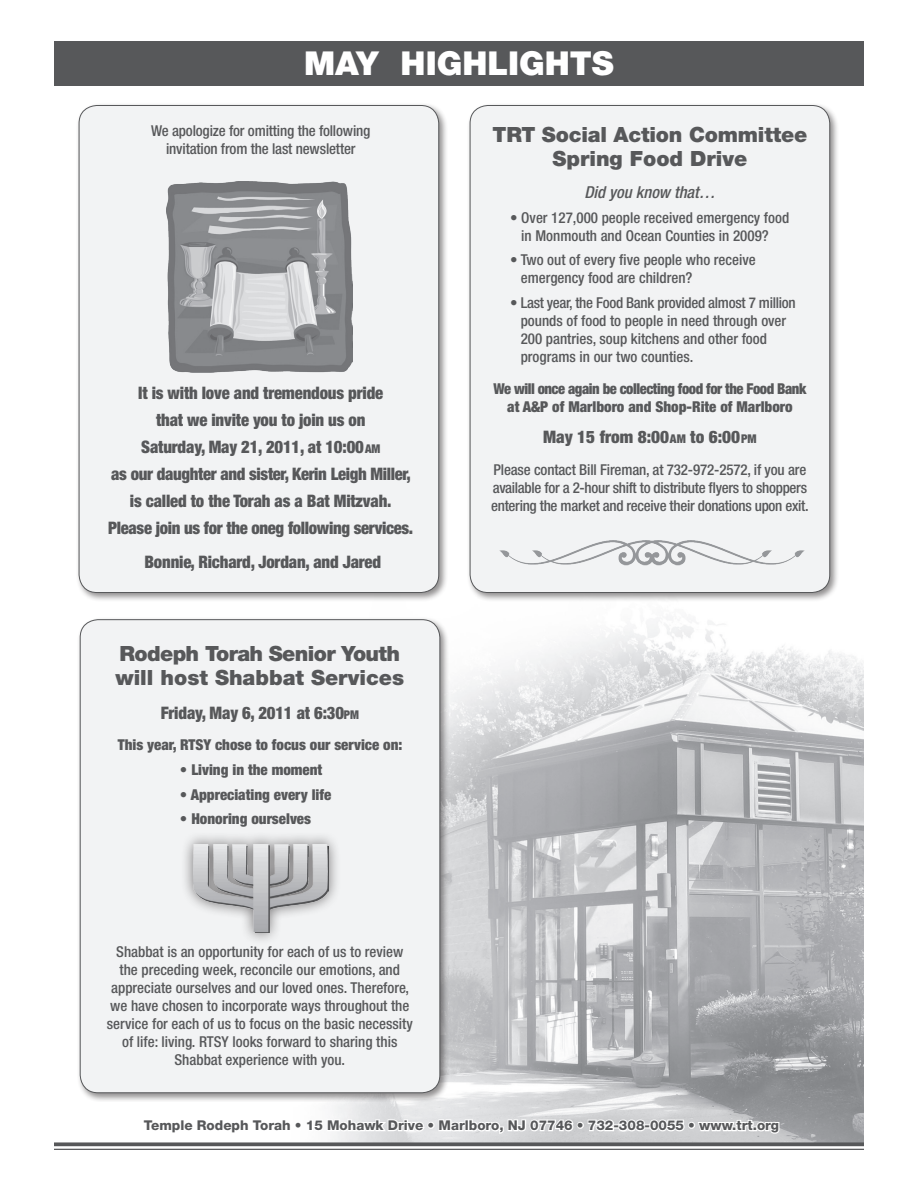
<style>
.page{position:relative;width:918px;height:1188px;background:#fff}
.page>*{position:absolute;margin:0;border:0;box-sizing:border-box;transform-origin:0 0}
.t1{font:900 33px "Helvetica Neue LT Std";color:#fff}
.t2{font:900 21px/24px "Helvetica Neue LT Std";letter-spacing:-.01em;color:#57585a}
.t3{font:900 condensed 17.25px/27px "Helvetica Neue LT Std";letter-spacing:-.01em;color:#57585a;text-align:center}
.t4{font:italic 500 condensed 16.5px "Helvetica Neue LT Std";color:#57585a}
.t5{font:500 condensed 15px/18px "Helvetica Neue LT Std";color:#57585a}
.t6{font:500 condensed 15px/18px "Helvetica Neue LT Std";letter-spacing:-.02em;color:#57585a}
.t7{font:900 condensed 15px "Helvetica Neue LT Std";color:#57585a}
.t8{font:900 condensed 15px "Helvetica Neue LT Std";letter-spacing:-.03em;color:#57585a}
.t9{font:800 13.5px "Helvetica Neue LT Std";color:#57585a}
.s1{font-size:12.15px}
</style>
<div class="page">
<img style="left:334px;top:621px;width:530px;height:521px">
<div style="left:54px;top:41px;width:810px;height:45px;background:#57585a"></div>
<svg style="left:54px;top:1142px;width:810px;height:4px;background:#656668"></svg>
<hr style="left:54px;top:1149px;width:810px;height:1px;background:#57585a">
<div style="left:295px;top:1122px;width:7px;height:7px;border:2px solid #fff;border-radius:50%"></div>
<svg style="left:305px;top:1106px;width:121px;height:41px"></svg>
<div style="left:427px;top:1122px;width:8px;height:7px;border:2px solid #fff;border-radius:50%"></div>
<svg style="left:437px;top:1106px;width:138px;height:39px"></svg>
<div style="left:577px;top:1122px;width:7px;height:7px;border:2px solid #fff;border-radius:50%"></div>
<svg style="left:587px;top:1118px;width:99px;height:15px"></svg>
<div style="left:688px;top:1122px;width:7px;height:7px;border:2px solid #fff;border-radius:50%"></div>
<svg style="left:696px;top:1106px;width:85px;height:41px"></svg>
<div style="left:467px;top:102px;width:372px;height:500px;background:#231f20;opacity:.5"></div>
<div style="left:470px;top:105px;width:360px;height:488px;background:#f2f3f4;border-radius:18px"></div>
<div style="left:77px;top:616px;width:373px;height:486px;background:#231f20;opacity:.5"></div>
<div style="left:80px;top:620px;width:360px;height:473px;background:#f2f3f4;border-radius:18px"></div>
<div style="left:76px;top:102px;width:372px;height:500px;background:#231f20;opacity:.5"></div>
<div style="left:79px;top:105px;width:360px;height:488px;background:#f2f3f4;border-radius:18px"></div>
<img style="left:166px;top:181px;width:187px;height:192px">
<img style="left:470px;top:521px;width:359px;height:68px">
<div style="left:180px;top:831px;width:160px;height:113px;background:#231f20;opacity:.6"></div>
<img style="left:193px;top:844px;width:136px;height:89px">
<p class="t1" style="left:304px;top:44px;width:311px">MAY HIGHLIGHTS</p>
<p class="t5" style="left:151px;top:122px;width:221px;text-align:center">We apologize for omitting the following invitation from the last newsletter</p>
<p class="t3" style="left:108px;top:379px;width:307px">It is with love and tremendous pride<br>that we invite you to join us on<br>Saturday, May 21, 2011, at 10:00<span class="s1">AM<br></span>as our daughter and sister, Kerin Leigh Miller, is called to the Torah as a Bat Mitzvah.<br>Please join us for the oneg following services.</p>
<p class="t3" style="left:145px;top:548px;width:238px">Bonnie, Richard, Jordan, and Jared</p>
<p class="t2" style="left:115px;top:641px;width:290px">Rodeph Torah Senior Youth will host Shabbat Services</p>
<p class="t3" style="left:161px;top:699px;width:200px">Friday, May 6, 2011 at 6:30<span class="s1">PM</span></p>
<p class="t7" style="left:118px;top:736px;width:286px">This year, RTSY chose to focus our service on:</p>
<p class="t7" style="left:180px;top:760px;width:144px">• Living in the moment</p>
<p class="t7" style="left:180px;top:785px;width:153px">• Appreciating every life</p>
<p class="t7" style="left:180px;top:810px;width:133px">• Honoring ourselves</p>
<p class="t5" style="left:107px;top:943px;width:307px;text-align:center">Shabbat is an opportunity for each of us to review the preceding week, reconcile our emotions, and appreciate ourselves and our loved ones. Therefore, we have chosen to incorporate ways throughout the service for each of us to focus on the basic necessity of life: living. RTSY looks forward to sharing this Shabbat experience with you.</p>
<p class="t2" style="left:493px;top:123px;width:316px">TRT Social Action Committee</p>
<p class="t2" style="left:552px;top:147px;width:196px">Spring Food Drive</p>
<p class="t4" style="left:584px;top:182px;width:132px">Did you know that…</p>
<p class="t5" style="left:521px;top:208px;width:269px;text-indent:-11px">• Over 127,000 people received emergency food in Monmouth and Ocean Counties in 2009?</p>
<p class="t5" style="left:521px;top:251px;width:236px;text-indent:-11px">• Two out of every five people who receive emergency food are children?</p>
<p class="t5" style="left:521px;top:294px;width:276px;text-indent:-10px">• Last year, the Food Bank provided almost 7 million pounds of food to people in need through over 200 pantries, soup kitchens and other food programs in our two counties.</p>
<p class="t8" style="left:494px;top:379px;width:314px">We will once again be collecting food for the Food Bank</p>
<p class="t7" style="left:507px;top:397px;width:287px">at A&amp;P of Marlboro and Shop-Rite of Marlboro</p>
<p class="t3" style="left:543px;top:423px;width:215px">May 15 from 8:00<span class="s1">AM</span> to 6:00<span class="s1">PM</span></p>
<p class="t6" style="left:491px;top:460px;width:319px">Please contact Bill Fireman, at 732-972-2572, if you are available for a 2-hour shift to distribute flyers to shoppers entering the market and receive their donations upon exit.</p>
<p class="t9" style="left:144px;top:1117px;width:637px">Temple Rodeph Torah • 15 Mohawk Drive • Marlboro, NJ 07746 • 732-308-0055 • www.trt.org</p>
</div>
